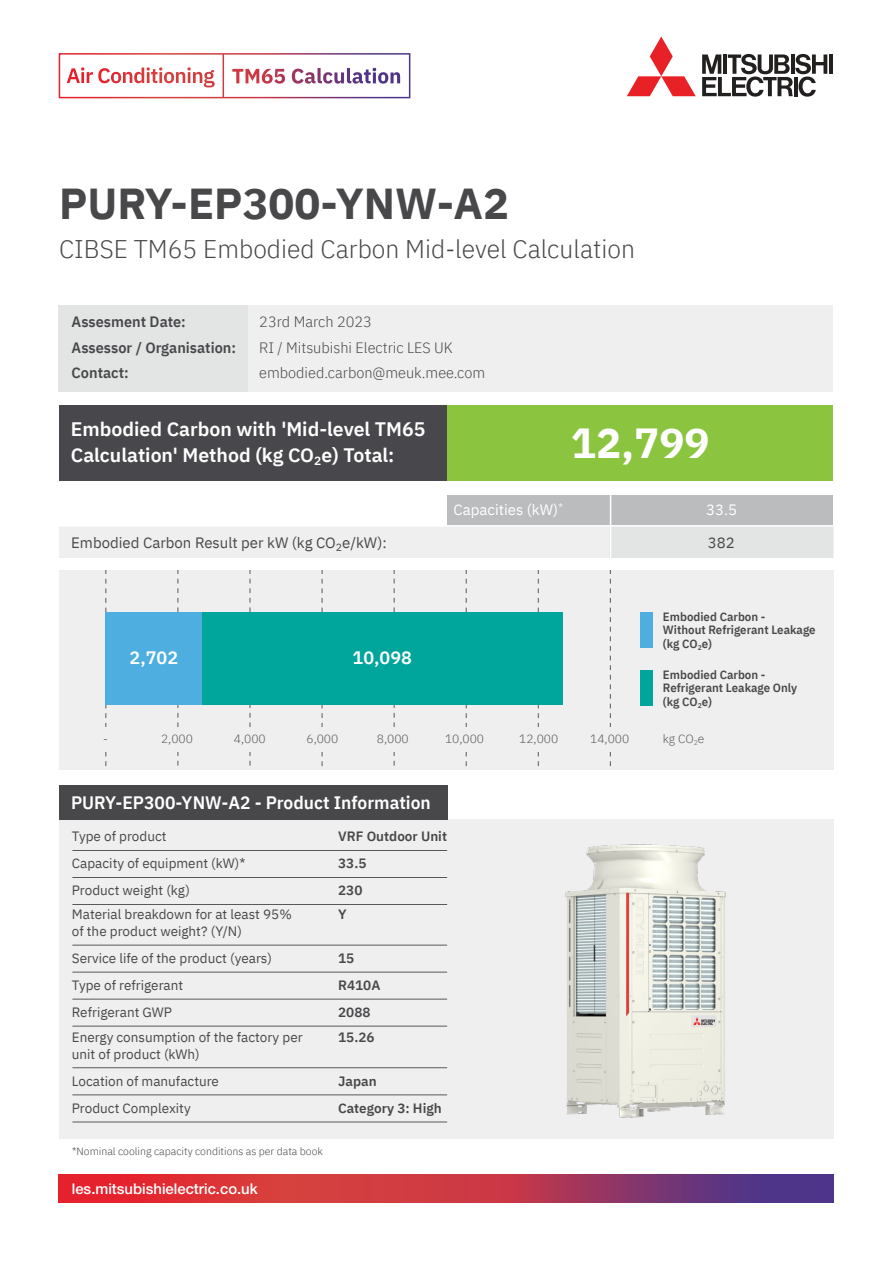
<style>
.page{position:relative;width:893px;height:1263px;background:#fff}
.page>*{position:absolute;margin:0;border:0;box-sizing:border-box;transform-origin:0 0}
.t1{font:700 43.2px "IBM Plex Sans";color:#48484b}
.t2{font:700 42px "IBM Plex Sans";color:#fff}
.t3{font:300 25.5px "IBM Plex Sans";color:#48484b}
.t4{font:600 19.5px/25.5px "IBM Plex Sans";color:#fff}
.t5{font:600 18px "IBM Plex Sans";color:#fff}
.t6{font:300 15px/25.5px "IBM Plex Sans";color:#48484b}
.t7{font:600 15px/25.5px "IBM Plex Sans";color:#48484b}
.t8{font:15px "IBM Plex Sans";color:#48484b}
.t9{font:15px "IBM Plex Sans";color:#fff}
.t10{font:500 14.85px "Helvetica Neue LT Pro";color:#fff}
.t11{font:13.5px/27px "IBM Plex Sans";color:#48484b}
.t12{font:600 13.5px/27px "IBM Plex Sans";color:#48484b}
.t13{font:600 12px/13.5px "IBM Plex Sans";color:#48484b;scale:.96 1}
.t14{font:300 12px "IBM Plex Sans";color:#59595c}
.t15{font:300 10.5px "IBM Plex Sans";color:#48484b}
</style>
<div class="page">
<div style="left:59px;top:526px;width:774px;height:31px;background:#efefef"></div>
<div style="left:609px;top:526px;width:224px;height:31px;background:#e3e4e4"></div>
<div style="left:448px;top:495px;width:385px;height:31px;background:#babcbe"></div>
<div style="left:59px;top:820px;width:774px;height:319px;background:#efefef"></div>
<div style="left:60px;top:305px;width:773px;height:86px;background:#efefef"></div>
<div style="left:59px;top:405px;width:389px;height:76px;background:#48474b"></div>
<div style="left:59px;top:305px;width:189px;height:86px;background:#e3e4e4"></div>
<svg style="left:627px;top:37px;width:69px;height:59px"></svg>
<hr style="left:829px;top:55px;width:4px;height:19px;background:#221f1f">
<svg style="left:702px;top:54px;width:125px;height:43px"></svg>
<div style="left:59px;top:786px;width:388px;height:34px;background:#48484b"></div>
<hr style="left:72px;top:850px;width:375px;height:1px;background:#59595c">
<hr style="left:72px;top:877px;width:375px;height:1px;background:#59595c">
<hr style="left:72px;top:904px;width:375px;height:1px;background:#59595c">
<hr style="left:72px;top:945px;width:375px;height:1px;background:#59595c">
<hr style="left:72px;top:972px;width:375px;height:1px;background:#59595c">
<hr style="left:72px;top:999px;width:375px;height:1px;background:#59595c">
<hr style="left:72px;top:1026px;width:375px;height:1px;background:#59595c">
<hr style="left:72px;top:1067px;width:375px;height:1px;background:#59595c">
<hr style="left:72px;top:1094px;width:375px;height:1px;background:#59595c">
<hr style="left:72px;top:1122px;width:375px;height:1px;background:#59595c">
<svg style="left:59px;top:1174px;width:774px;height:29px;background:#b13551"></svg>
<div style="left:59px;top:53px;width:351px;height:45px;border:2px solid #fff"></div>
<hr style="left:223px;top:54px;width:1px;height:44px;background:#cf3b42">
<svg style="left:67px;top:67px;width:309px;height:17px"></svg>
<img style="left:565px;top:844px;width:161px;height:274px">
<div style="left:448px;top:405px;width:385px;height:76px;background:#8bc43f"></div>
<hr style="left:610px;top:487px;width:1px;height:88px;background:#fff">
<hr style="left:55px;top:525px;width:785px;height:2px;background:#fff">
<div style="left:59px;top:570px;width:774px;height:200px;background:#efefef"></div>
<svg style="left:178px;top:570px;width:1px;height:196px"></svg>
<svg style="left:106px;top:570px;width:1px;height:196px"></svg>
<svg style="left:322px;top:570px;width:1px;height:196px"></svg>
<svg style="left:466px;top:570px;width:1px;height:196px"></svg>
<svg style="left:610px;top:570px;width:1px;height:196px"></svg>
<svg style="left:250px;top:570px;width:1px;height:196px"></svg>
<svg style="left:538px;top:570px;width:1px;height:196px"></svg>
<svg style="left:394px;top:570px;width:1px;height:196px"></svg>
<div style="left:641px;top:612px;width:12px;height:36px;background:#4eaee0"></div>
<div style="left:641px;top:670px;width:12px;height:35px;background:#00a59b"></div>
<div style="left:92px;top:727px;width:541px;height:25px;background:#efefef"></div>
<div style="left:202px;top:612px;width:360px;height:93px;background:#00a59b"></div>
<div style="left:105px;top:612px;width:97px;height:93px;background:#4eaee0"></div>
<h1 class="t1" style="left:59px;top:170px;width:451px">PURY-EP300-YNW-A2</h1>
<h3 class="t3" style="left:59px;top:230px;width:577px">CIBSE TM65 Embodied Carbon Mid-level Calculation</h3>
<p class="t7" style="left:72px;top:308px;width:166px">Assesment Date:<br>Assessor / Organisation:<br>Contact:</p>
<p class="t6" style="left:259px;top:308px;width:227px">23rd March 2023<br>RI / Mitsubishi Electric LES UK embodied.carbon@meuk.mee.com</p>
<h3 class="t4" style="left:71px;top:415px;width:356px">Embodied Carbon with 'Mid-level TM65<br>Calculation' Method (kg CO<sub>2</sub>e) Total:</h3>
<p class="t8" style="left:71px;top:531px;width:317px">Embodied Carbon Result per kW (kg CO<sub>2</sub>e/kW):</p>
<h2 class="t2" style="left:571px;top:410px;width:141px">12,799</h2>
<p class="t9" style="left:453px;top:498px;width:111px">Capacities (kW)<sup>*</sup></p>
<p class="t9" style="left:706px;top:498px;width:33px">33.5</p>
<p class="t8" style="left:708px;top:531px;width:28px">382</p>
<h3 class="t5" style="left:130px;top:643px;width:50px">2,702</h3>
<h3 class="t5" style="left:353px;top:643px;width:61px">10,098</h3>
<p class="t13" style="left:663px;top:609px;width:161px">Embodied Carbon -<br>Without Refrigerant Leakage (kg CO<sub>2</sub>e)</p>
<p class="t13" style="left:663px;top:666px;width:141px">Embodied Carbon -<br>Refrigerant Leakage Only (kg CO<sub>2</sub>e)</p>
<p class="t14" style="left:103px;top:729px;width:6px">-</p>
<p class="t14" style="left:161px;top:729px;width:33px">2,000</p>
<p class="t14" style="left:234px;top:729px;width:33px">4,000</p>
<p class="t14" style="left:306px;top:729px;width:33px">6,000</p>
<p class="t14" style="left:377px;top:729px;width:33px">8,000</p>
<p class="t14" style="left:445px;top:729px;width:41px">10,000</p>
<p class="t14" style="left:519px;top:729px;width:41px">12,000</p>
<p class="t14" style="left:590px;top:729px;width:41px">14,000</p>
<p class="t14" style="left:663px;top:729px;width:43px">kg CO<sub>2</sub>e</p>
<h3 class="t5" style="left:71px;top:788px;width:361px">PURY-EP300-YNW-A2 - Product Information</h3>
<p class="t11" style="left:72px;top:822px;width:175px">Type of product<br>Capacity of equipment (kW)*<br>Product weight (kg)</p>
<p class="t11" style="left:72px;top:905px;width:222px;line-height:16.5px">Material breakdown for at least 95% of the product weight? (Y/N)</p>
<p class="t11" style="left:72px;top:943px;width:202px">Service life of the product (years)<br>Type of refrigerant<br>Refrigerant GWP</p>
<p class="t11" style="left:72px;top:1028px;width:232px;line-height:16.5px">Energy consumption of the factory per unit of product (kWh)</p>
<p class="t11" style="left:72px;top:1066px;width:149px">Location of manufacture<br>Product Complexity</p>
<p class="t15" style="left:72px;top:1144px;width:252px">*Nominal cooling capacity conditions as per data book</p>
<p class="t10" style="left:72px;top:1180px;width:187px">les.mitsubishielectric.co.uk</p>
<p class="t12" style="left:338px;top:822px;width:110px">VRF Outdoor Unit<br>33.5<br>230</p>
<p class="t12" style="left:338px;top:900px;width:10px">Y</p>
<p class="t12" style="left:338px;top:943px;width:44px">15<br>R410A<br>2088</p>
<p class="t12" style="left:338px;top:1023px;width:38px">15.26</p>
<p class="t12" style="left:338px;top:1066px;width:105px">Japan<br>Category 3: High</p>
</div>
